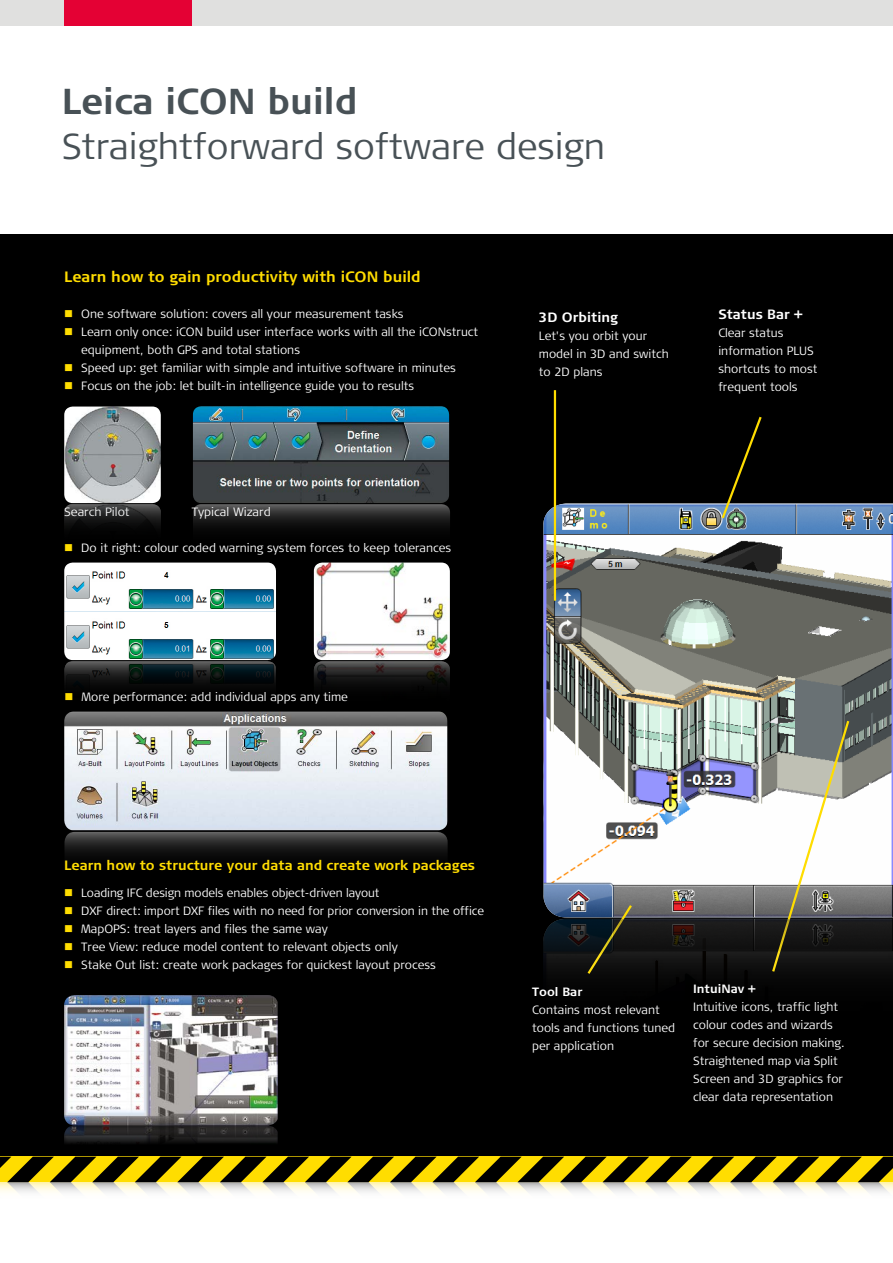
<style>
.page{position:relative;width:893px;height:1263px;background:#fff}
.page>*{position:absolute;margin:0;border:0;box-sizing:border-box;transform-origin:0 0}
.t1{font:300 36px "Signa Column";color:#485156}
.t2{font:700 36px "Signa Column";color:#485156}
.t3{font:700 15px "Signa Column";color:#fd0}
.t4{font:700 13.5px "Signa Column";color:#fd0}
.t5{font:700 13.5px "Signa Column";color:#fff}
.t6{font:300 12px/18px "Signa Column";color:#fff}
.t7{font:700 12px "Signa Column";color:#fff}
.s1{color:#fd0}
</style>
<div class="page">
<div style="left:0;top:234px;width:893px;height:931px;background:#000"></div>
<svg style="left:0;top:1157px;width:893px;height:35px;background:#9e903c"></svg>
<img style="left:543px;top:503px;width:350px;height:414px">
<img style="left:64px;top:563px;width:212px;height:97px">
<img style="left:314px;top:565px;width:136px;height:102px">
<img style="left:64px;top:711px;width:384px;height:119px">
<img style="left:64px;top:995px;width:214px;height:162px">
<svg style="left:193px;top:504px;width:257px;height:64px"></svg>
<img style="left:64px;top:662px;width:212px;height:63px">
<svg style="left:64px;top:832px;width:384px;height:64px"></svg>
<svg style="left:314px;top:661px;width:136px;height:64px"></svg>
<img style="left:64px;top:407px;width:97px;height:161px">
<img style="left:193px;top:406px;width:256px;height:97px">
<svg style="left:720px;top:416px;width:43px;height:105px"></svg>
<svg style="left:585px;top:903px;width:49px;height:16px"></svg>
<svg style="left:770px;top:718px;width:81px;height:201px;background:#bdbeb6"></svg>
<hr style="left:554px;top:390px;width:2px;height:211px;background:#fd0">
<img style="left:543px;top:919px;width:350px;height:55px">
<div style="left:0;top:0;width:893px;height:26px;background:#e0e0df"></div>
<div style="left:64px;top:0;width:127px;height:26px;background:#e40134"></div>
<h1 class="t2" style="left:62px;top:79px;width:297px">Leica iCON build</h1>
<h1 class="t1" style="left:62px;top:124px;width:545px">Straightforward software design</h1>
<p class="t3" style="left:64px;top:267px;width:358px">Learn how to gain productivity with iCON build</p>
<p class="t6" style="left:64px;top:305px;width:341px"><span class="s1">■</span> One software solution: covers all your measurement tasks</p>
<p class="t6" style="left:81px;top:323px;width:398px;text-indent:-17px"><span class="s1">■</span> Learn only once: iCON build user interface works with all the iCONstruct equipment, both GPS and total stations</p>
<p class="t6" style="left:64px;top:359px;width:393px"><span class="s1">■</span> Speed up: get familiar with simple and intuitive software in minutes</p>
<p class="t6" style="left:64px;top:377px;width:351px"><span class="s1">■</span> Focus on the job: let built-in intelligence guide you to results</p>
<p class="t6" style="left:64px;top:503px;width:67px">Search Pilot</p>
<p class="t6" style="left:192px;top:503px;width:80px">Typical Wizard</p>
<p class="t6" style="left:64px;top:539px;width:388px"><span class="s1">■</span> Do it right: colour coded warning system forces to keep tolerances</p>
<p class="t5" style="left:539px;top:308px;width:80px">3D Orbiting</p>
<p class="t6" style="left:539px;top:327px;width:131px">Let's you orbit your model in 3D and switch to 2D plans</p>
<p class="t5" style="left:718px;top:306px;width:86px">Status Bar +</p>
<p class="t6" style="left:718px;top:324px;width:101px">Clear status information PLUS shortcuts to most frequent tools</p>
<p class="t6" style="left:64px;top:688px;width:285px"><span class="s1">■</span> More performance: add individual apps any time</p>
<p class="t4" style="left:64px;top:857px;width:412px">Learn how to structure your data and create work packages</p>
<p class="t6" style="left:64px;top:884px;width:317px"><span class="s1">■</span> Loading IFC design models enables object-driven layout</p>
<p class="t6" style="left:64px;top:902px;width:421px"><span class="s1">■</span> DXF direct: import DXF files with no need for prior conversion in the office</p>
<p class="t6" style="left:64px;top:920px;width:265px"><span class="s1">■</span> MapOPS: treat layers and files the same way</p>
<p class="t6" style="left:64px;top:938px;width:335px"><span class="s1">■</span> Tree View: reduce model content to relevant objects only</p>
<p class="t6" style="left:64px;top:956px;width:373px"><span class="s1">■</span> Stake Out list: create work packages for quickest layout process</p>
<p class="t7" style="left:532px;top:984px;width:52px">Tool Bar</p>
<p class="t6" style="left:532px;top:1001px;width:145px">Contains most relevant tools and functions tuned per application</p>
<p class="t7" style="left:693px;top:981px;width:64px">IntuiNav +</p>
<p class="t6" style="left:693px;top:998px;width:153px">Intuitive icons, traffic light colour codes and wizards for secure decision making.<br>Straightened map via Split<br>Screen and 3D graphics for clear data representation</p>
</div>
